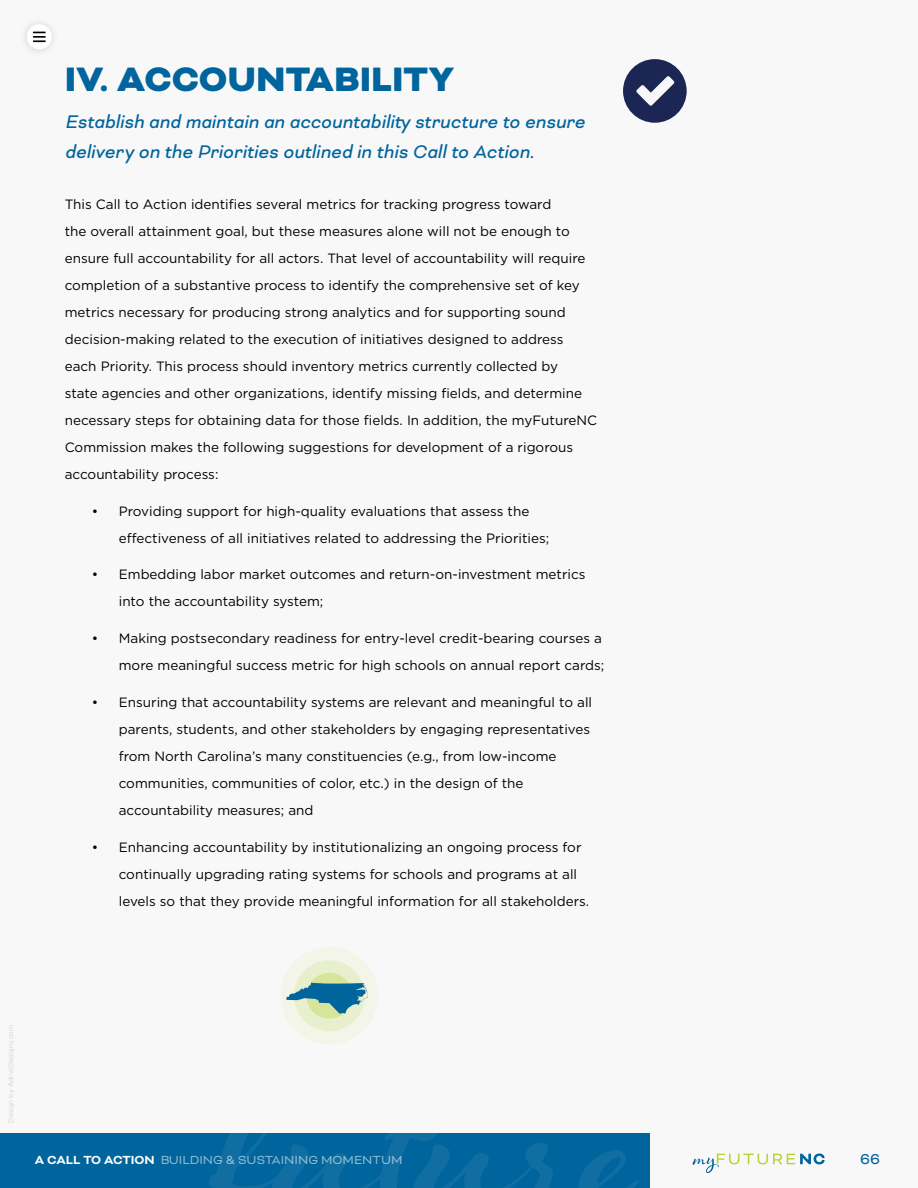
<style>
.page{position:relative;width:918px;height:1188px;background:#f8f8f8}
.page>*{position:absolute;margin:0;border:0;box-sizing:border-box;transform-origin:0 0}
.t1{font:900 39px "Bicyclette";color:#00649d}
.t2{font:italic 21px/30px "Bicyclette";color:#00649d}
.t3{font:16.5px "Bicyclette";color:#00649d}
.t4{font:13.5px/27px "Gotham";color:#000}
.t5{font:13.5px "Bicyclette";color:#fff}
.t6{font:6.75px "Gotham";color:#d1d3d4}
.s1{font-weight:700}
</style>
<div class="page">
<div style="left:0;top:1133px;width:650px;height:55px;background:#00649d"></div>
<svg style="left:209px;top:1133px;width:430px;height:55px"></svg>
<svg style="left:692px;top:1153px;width:133px;height:20px"></svg>
<svg style="left:623px;top:59px;width:64px;height:64px"></svg>
<div style="left:281px;top:947px;width:97px;height:98px;background:#f2f5e8;border-radius:50%"></div>
<div style="left:294px;top:960px;width:71px;height:71px;background:#e8efcd;border-radius:50%"></div>
<div style="left:306px;top:973px;width:46px;height:46px;background:#d7e59b;border-radius:50%"></div>
<svg style="left:286px;top:983px;width:82px;height:31px"></svg>
<div style="left:27px;top:24px;width:25px;height:25px;background:#fff;border-radius:50%"></div>
<svg style="left:33px;top:32px;width:13px;height:10px"></svg>
<h1 class="t1" style="left:65px;top:56px;width:391px">IV. ACCOUNTABILITY</h1>
<h2 class="t2" style="left:65px;top:106px;width:522px">Establish and maintain an accountability structure to ensure delivery on the Priorities outlined in this Call to Action.</h2>
<p class="t4" style="left:65px;top:190px;width:534px">This Call to Action identifies several metrics for tracking progress toward<br>the overall attainment goal, but these measures alone will not be enough to ensure full accountability for all actors. That level of accountability will require completion of a substantive process to identify the comprehensive set of key metrics necessary for producing strong analytics and for supporting sound decision-making related to the execution of initiatives designed to address each Priority. This process should inventory metrics currently collected by<br>state agencies and other organizations, identify missing fields, and determine necessary steps for obtaining data for those fields. In addition, the myFutureNC Commission makes the following suggestions for development of a rigorous accountability process:</p>
<p class="t4" style="left:119px;top:497px;width:432px;text-indent:-27px">• Providing support for high-quality evaluations that assess the effectiveness of all initiatives related to addressing the Priorities;</p>
<p class="t4" style="left:119px;top:561px;width:468px;text-indent:-27px">• Embedding labor market outcomes and return-on-investment metrics into the accountability system;</p>
<p class="t4" style="left:92px;top:625px;width:514px;text-align:right">• Making postsecondary readiness for entry-level credit-bearing courses a more meaningful success metric for high schools on annual report cards;</p>
<p class="t4" style="left:119px;top:688px;width:475px;text-indent:-27px">• Ensuring that accountability systems are relevant and meaningful to all parents, students, and other stakeholders by engaging representatives from North Carolina’s many constituencies (e.g., from low-income communities, communities of color, etc.) in the design of the accountability measures; and</p>
<p class="t4" style="left:119px;top:833px;width:472px;text-indent:-27px">• Enhancing accountability by institutionalizing an ongoing process for continually upgrading rating systems for schools and programs at all levels so that they provide meaningful information for all stakeholders.</p>
<p class="t6" style="left:6px;top:1123px;width:99px;rotate:-90deg">Design by AdrialDesigns.com</p>
<p class="t5" style="left:35px;top:1152px;width:369px"><span class="s1">A CALL TO ACTION</span> BUILDING &amp; SUSTAINING MOMENTUM</p>
<p class="t3" style="left:860px;top:1150px;width:21px">66</p>
</div>
